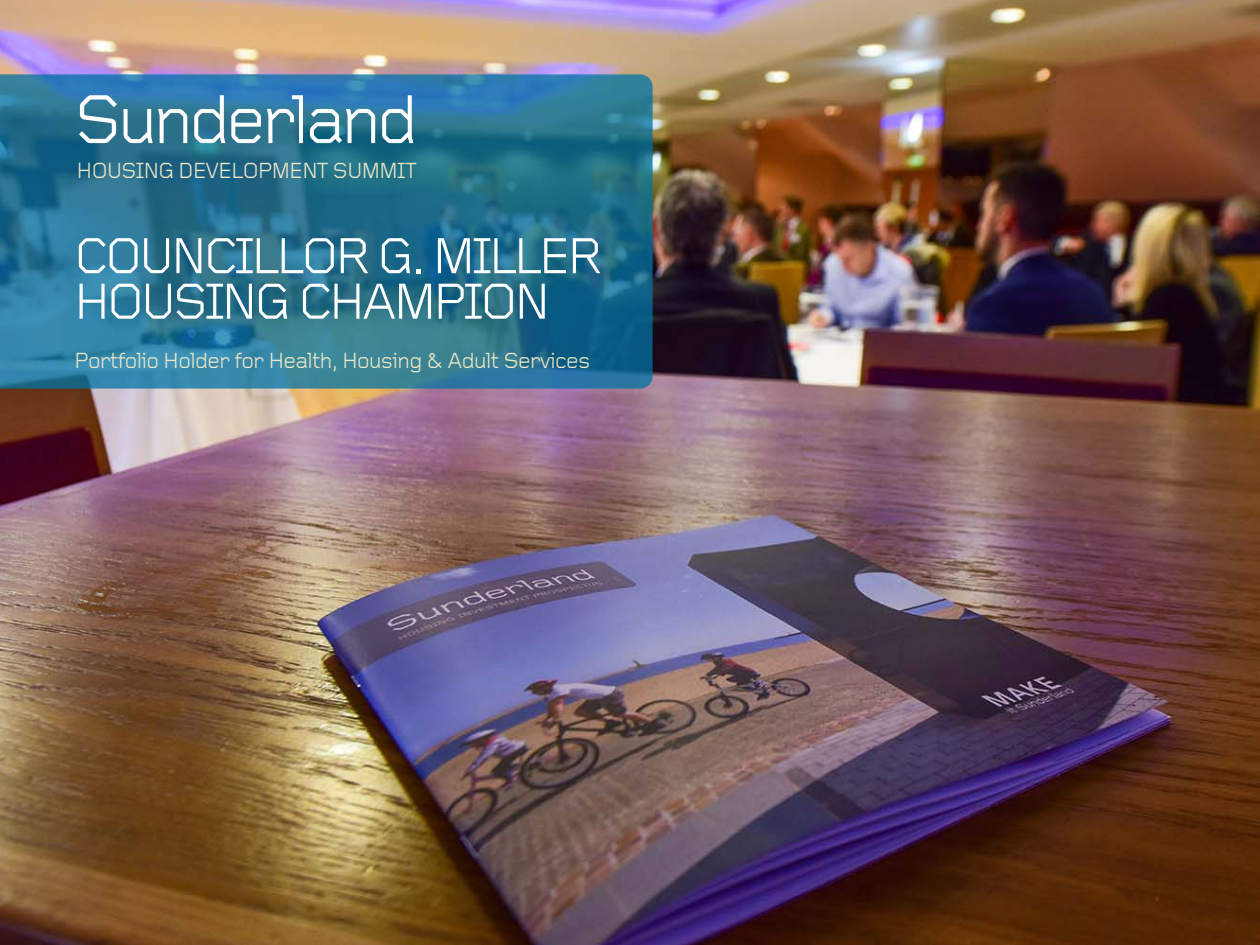
<style>
.page{position:relative;width:1260px;height:945px;background:#fff}
.page>*{position:absolute;margin:0;border:0;box-sizing:border-box;transform-origin:0 0}
.t1{font:71.75px "Foundry Gridnik";letter-spacing:-.05em;color:#fff}
.t2{font:52.5px/45.5px "Foundry Gridnik";letter-spacing:-.05em;color:#fff}
.t3{font:22.75px "Foundry Gridnik";letter-spacing:-.025em;color:#ece7c6}
</style>
<div class="page">
<img style="left:0;top:0;width:1260px;height:945px">
<img style="left:0;top:74px;width:653px;height:315px">
<h1 class="t1" style="left:74px;top:95px;width:345px">Sunderland</h1>
<p class="t3" style="left:77px;top:163px;width:341px">HOUSING DEVELOPMENT SUMMIT</p>
<h2 class="t2" style="left:74px;top:238px;width:529px">COUNCILLOR G. MILLER<br>HOUSING CHAMPION</h2>
<p class="t3" style="left:74px;top:353px;width:517px">Portfolio Holder for Health, Housing &amp; Adult Services</p>
</div>
